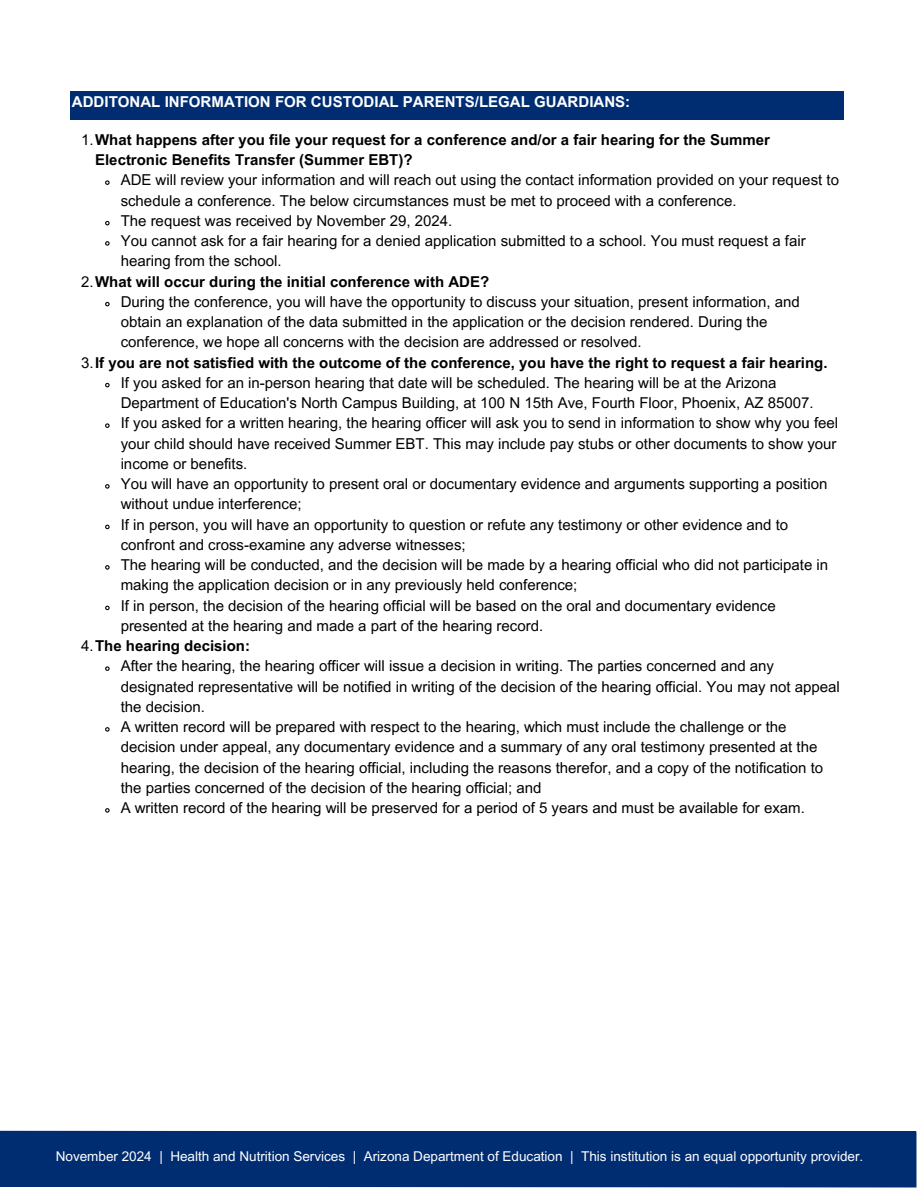
<style>
.page{position:relative;width:918px;height:1188px;background:#fff}
.page>*{position:absolute;margin:0;border:0;box-sizing:border-box;transform-origin:0 0}
.t1{font:15px/20.2px "Arial MT Pro";color:#000}
.t2{font:700 15px/20.2px "Arial MT Pro";color:#000}
.t3{font:700 15px "Arial";color:#fff}
.t4{font:13.5px "Arial MT Pro";color:#fff}
.s1{font-weight:400}
</style>
<div class="page">
<div style="left:0;top:1131px;width:916px;height:57px;background:#002d72"></div>
<div style="left:70px;top:92px;width:774px;height:28px;background:#002d72"></div>
<svg style="left:105px;top:180px;width:5px;height:5px"></svg>
<svg style="left:105px;top:220px;width:5px;height:6px"></svg>
<svg style="left:105px;top:241px;width:5px;height:5px"></svg>
<svg style="left:105px;top:301px;width:5px;height:6px"></svg>
<svg style="left:105px;top:382px;width:5px;height:6px"></svg>
<svg style="left:105px;top:423px;width:5px;height:5px"></svg>
<svg style="left:105px;top:484px;width:5px;height:5px"></svg>
<svg style="left:105px;top:524px;width:5px;height:6px"></svg>
<svg style="left:105px;top:565px;width:5px;height:5px"></svg>
<svg style="left:105px;top:605px;width:5px;height:6px"></svg>
<svg style="left:105px;top:666px;width:5px;height:5px"></svg>
<svg style="left:105px;top:727px;width:5px;height:5px"></svg>
<svg style="left:105px;top:808px;width:5px;height:5px"></svg>
<p class="t3" style="left:72px;top:94px;width:560px">ADDITONAL INFORMATION FOR CUSTODIAL PARENTS/LEGAL GUARDIANS:</p>
<p class="t2" style="left:95px;top:131px;width:676px;text-indent:-14px"><span class="s1">1.</span>What happens after you file your request for a conference and/or a fair hearing for the Summer<br>Electronic Benefits Transfer (Summer EBT)?</p>
<p class="t1" style="left:121px;top:172px;width:720px">ADE will review your information and will reach out using the contact information provided on your request to schedule a conference. The below circumstances must be met to proceed with a conference.</p>
<p class="t1" style="left:121px;top:212px;width:333px">The request was received by November 29, 2024.</p>
<p class="t1" style="left:121px;top:233px;width:687px">You cannot ask for a fair hearing for a denied application submitted to a school. You must request a fair hearing from the school.</p>
<p class="t2" style="left:81px;top:273px;width:410px"><span class="s1">2.</span>What will occur during the initial conference with ADE?</p>
<p class="t1" style="left:121px;top:293px;width:681px">During the conference, you will have the opportunity to discuss your situation, present information, and obtain an explanation of the data submitted in the application or the decision rendered. During the conference, we hope all concerns with the decision are addressed or resolved.</p>
<p class="t2" style="left:81px;top:354px;width:748px"><span class="s1">3.</span>If you are not satisfied with the outcome of the conference, you have the right to request a fair hearing.</p>
<p class="t1" style="left:121px;top:374px;width:694px">If you asked for an in-person hearing that date will be scheduled. The hearing will be at the Arizona<br>Department of Education's North Campus Building, at 100 N 15th Ave, Fourth Floor, Phoenix, AZ 85007.</p>
<p class="t1" style="left:121px;top:415px;width:719px;text-align:justify">If you asked for a written hearing, the hearing officer will ask you to send in information to show why you feel your child should have received Summer EBT. This may include pay stubs or other documents to show your income or benefits.</p>
<p class="t1" style="left:121px;top:476px;width:708px">You will have an opportunity to present oral or documentary evidence and arguments supporting a position without undue interference;</p>
<p class="t1" style="left:121px;top:516px;width:669px">If in person, you will have an opportunity to question or refute any testimony or other evidence and to confront and cross-examine any adverse witnesses;</p>
<p class="t1" style="left:121px;top:557px;width:709px">The hearing will be conducted, and the decision will be made by a hearing official who did not participate in making the application decision or in any previously held conference;</p>
<p class="t1" style="left:121px;top:597px;width:657px">If in person, the decision of the hearing official will be based on the oral and documentary evidence presented at the hearing and made a part of the hearing record.</p>
<p class="t2" style="left:81px;top:638px;width:171px"><span class="s1">4.</span>The hearing decision:</p>
<p class="t1" style="left:121px;top:658px;width:721px">After the hearing, the hearing officer will issue a decision in writing. The parties concerned and any designated representative will be notified in writing of the decision of the hearing official. You may not appeal the decision.</p>
<p class="t1" style="left:121px;top:719px;width:704px">A written record will be prepared with respect to the hearing, which must include the challenge or the decision under appeal, any documentary evidence and a summary of any oral testimony presented at the hearing, the decision of the hearing official, including the reasons therefor, and a copy of the notification to the parties concerned of the decision of the hearing official; and</p>
<p class="t1" style="left:121px;top:800px;width:686px">A written record of the hearing will be preserved for a period of 5 years and must be available for exam.</p>
<h1 class="t4" style="left:56px;top:1152px;width:809px">November 2024 | Health and Nutrition Services | Arizona Department of Education | This institution is an equal opportunity provider.</h1>
</div>
